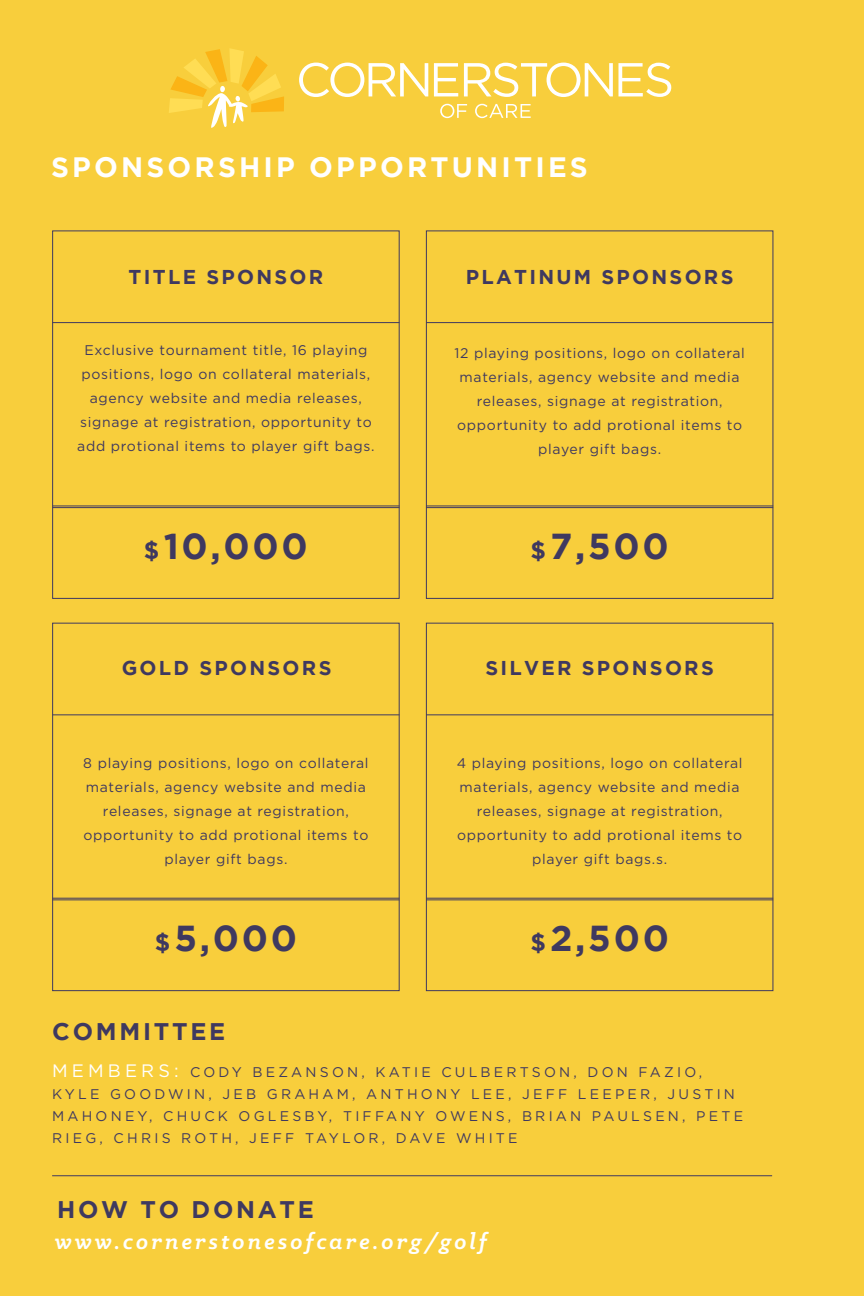
<style>
.page{position:relative;width:864px;height:1296px;background:#f8ce3c}
.page>*{position:absolute;margin:0;border:0;box-sizing:border-box;transform-origin:0 0}
.t1{font:700 36px "Gotham";letter-spacing:.075em;color:#3f3960}
.t2{font:700 28px "Gotham";letter-spacing:.115em;color:#fff}
.t3{font:italic 700 24px "Klinic Slab";letter-spacing:.13em;color:#fff}
.t4{font:700 24px "Gotham";letter-spacing:.115em;color:#3f3960}
.t5{font:700 20px "Gotham";letter-spacing:.115em;color:#3f3960}
.t6{font:14px/24px "Gotham";letter-spacing:.05em;color:#3f3960;text-align:center}
.t7{font:14px/22px "Gotham";letter-spacing:.23em;color:#3f3960}
.s1{font-size:24px}
.s2{font-size:18px;color:#fff}
</style>
<div class="page">
<div style="left:52px;top:230px;width:348px;height:369px;border:1px solid #3f3960"></div>
<hr style="left:52px;top:322px;width:347px;height:1px;background:#3f3960">
<hr style="left:52px;top:506px;width:347px;height:1px;background:#3f3960">
<hr style="left:52px;top:507px;width:347px;height:1px;background:#3f3960">
<div style="left:52px;top:623px;width:348px;height:368px;border:1px solid #3f3960"></div>
<hr style="left:52px;top:714px;width:347px;height:1px;background:#3f3960">
<hr style="left:52px;top:898px;width:347px;height:1px;background:#3f3960">
<hr style="left:52px;top:899px;width:347px;height:1px;background:#3f3960">
<div style="left:426px;top:230px;width:347px;height:369px;border:1px solid #3f3960"></div>
<hr style="left:426px;top:322px;width:347px;height:1px;background:#3f3960">
<hr style="left:426px;top:506px;width:347px;height:1px;background:#3f3960">
<hr style="left:426px;top:507px;width:347px;height:1px;background:#3f3960">
<div style="left:426px;top:623px;width:347px;height:368px;border:1px solid #3f3960"></div>
<hr style="left:426px;top:714px;width:347px;height:1px;background:#3f3960">
<hr style="left:426px;top:898px;width:347px;height:1px;background:#3f3960">
<hr style="left:426px;top:899px;width:347px;height:1px;background:#3f3960">
<hr style="left:52px;top:1175px;width:720px;height:1px;background:#3f3960">
<svg style="left:440px;top:104px;width:27px;height:14px"></svg>
<svg style="left:475px;top:104px;width:56px;height:14px"></svg>
<svg style="left:299px;top:63px;width:129px;height:34px"></svg>
<svg style="left:434px;top:63px;width:24px;height:33px"></svg>
<svg style="left:464px;top:63px;width:207px;height:34px"></svg>
<svg style="left:169px;top:48px;width:115px;height:80px"></svg>
<h2 class="t2" style="left:51px;top:150px;width:538px">SPONSORSHIP OPPORTUNITIES</h2>
<h3 class="t5" style="left:129px;top:265px;width:196px">TITLE SPONSOR</h3>
<h3 class="t5" style="left:466px;top:265px;width:269px">PLATINUM SPONSORS</h3>
<p class="t6" style="left:77px;top:338px;width:299px">Exclusive tournament title, 16 playing positions, logo on collateral materials, agency website and media releases, signage at registration, opportunity to add protional items to player gift bags.</p>
<p class="t6" style="left:454px;top:340px;width:292px">12 playing positions, logo on collateral materials, agency website and media releases, signage at registration, opportunity to add protional items to player gift bags.</p>
<h1 class="t1" style="left:144px;top:525px;width:165px"><span class="s1">$</span>10,000</h1>
<h1 class="t1" style="left:530px;top:525px;width:140px"><span class="s1">$</span>7,500</h1>
<h3 class="t5" style="left:122px;top:657px;width:211px">GOLD SPONSORS</h3>
<h3 class="t5" style="left:485px;top:657px;width:230px">SILVER SPONSORS</h3>
<p class="t6" style="left:83px;top:751px;width:287px">8 playing positions, logo on collateral materials, agency website and media releases, signage at registration, opportunity to add protional items to player gift bags.</p>
<p class="t6" style="left:457px;top:751px;width:287px">4 playing positions, logo on collateral materials, agency website and media releases, signage at registration, opportunity to add protional items to player gift bags.s.</p>
<h1 class="t1" style="left:155px;top:918px;width:144px"><span class="s1">$</span>5,000</h1>
<h1 class="t1" style="left:530px;top:918px;width:140px"><span class="s1">$</span>2,500</h1>
<h3 class="t4" style="left:52px;top:1017px;width:174px">COMMITTEE</h3>
<p class="t7" style="left:52px;top:1061px;width:693px"><span class="s2">MEMBERS:</span> CODY BEZANSON, KATIE CULBERTSON, DON FAZIO, KYLE GOODWIN, JEB GRAHAM, ANTHONY LEE, JEFF LEEPER, JUSTIN MAHONEY, CHUCK OGLESBY, TIFFANY OWENS, BRIAN PAULSEN, PETE RIEG, CHRIS ROTH, JEFF TAYLOR, DAVE WHITE</p>
<h3 class="t4" style="left:57px;top:1196px;width:258px">HOW TO DONATE</h3>
<h3 class="t3" style="left:55px;top:1226px;width:433px">www.cornerstonesofcare.org/golf</h3>
</div>
